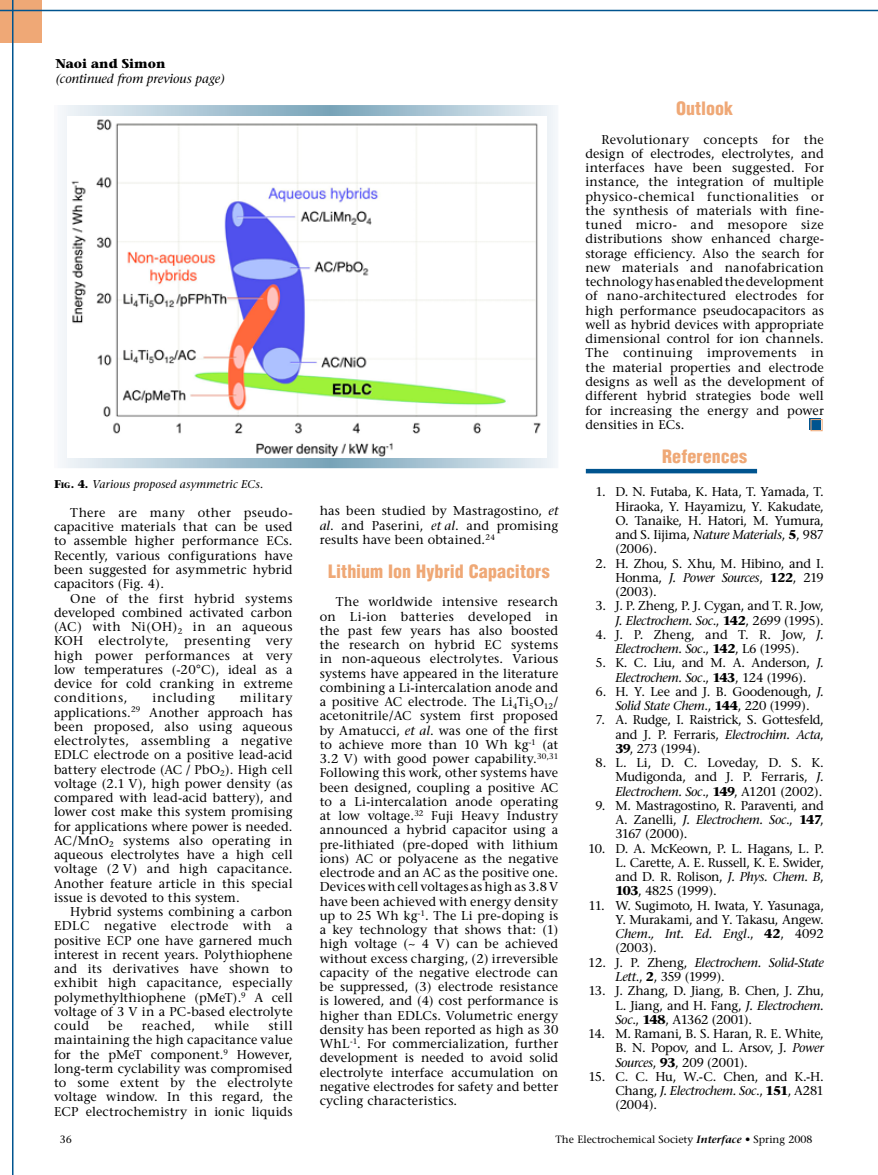
<style>
.page{position:relative;width:878px;height:1175px;background:#fff}
.page>*{position:absolute;margin:0;border:0;box-sizing:border-box;transform-origin:0 0}
.t1{font:900 condensed 18px "Helvetica";letter-spacing:.005em;color:#efa876}
.t2{font:12.75px/14.2px "Stone Serif";letter-spacing:-.005em;color:#000;text-align:justify}
.t3{font:12.75px/14.2px "Stone Serif";letter-spacing:-.025em;color:#000;text-align:right}
.t4{font:italic 12.75px/14.2px "Stone Serif";letter-spacing:-.02em;color:#000}
.t5{font:italic 12.75px "Stone Serif";color:#000}
.t6{font:700 12.75px "Stone Serif";color:#000}
.t7{font:12.75px "Stone Serif";letter-spacing:.055em;color:#000}
.t8{font:12.75px "Stone Serif";letter-spacing:.04em;color:#000}
.t9{font:italic 11.25px "Stone Serif";letter-spacing:.01em;color:#000}
.t10{font:10.5px "Stone Serif";color:#000}
.s1{font-weight:700;font-style:normal}
.s2{font-weight:700;font-style:normal;font-size:7.8px}
.s3{font-style:italic}
.s4{font-weight:700}
.s5{font-style:normal}
.s6{font-weight:600;font-style:italic}
</style>
<div class="page">
<div style="left:0;top:0;width:42px;height:42px;background:#efa876"></div>
<div style="left:809px;top:418px;width:11px;height:11px;background:#00548f"></div>
<div style="left:810px;top:419px;width:12px;height:12px;border:1px solid #efa876"></div>
<hr style="left:586px;top:469px;width:171px;height:4px;background:#00548f">
<svg style="left:60px;top:105px;width:497px;height:363px"></svg>
<img style="left:67px;top:116px;width:479px;height:342px">
<hr style="left:0;top:10px;width:878px;height:1px;background:#00548f">
<hr style="left:12px;top:0;width:2px;height:1174px;background:#00548f">
<p class="t6" style="left:56px;top:56px;width:111px">Naoi and Simon</p>
<p class="t5" style="left:56px;top:70px;width:170px">(continued from previous page)</p>
<p class="t9" style="left:54px;top:478px;width:211px"><span class="s1">F</span><span class="s2">ig</span><span class="s1">. 4.</span> Various proposed asymmetric ECs.</p>
<p class="t2" style="left:54px;top:505px;width:240px;text-indent:16px">There are many other pseudo&shy;capacitive materials that can be used to assemble higher performance ECs.<br>Recently, various configurations have been suggested for asymmetric hybrid capacitors (Fig. 4).</p>
<p class="t2" style="left:54px;top:591px;width:240px;text-indent:16px">One of the first hybrid systems developed combined activated carbon (AC) with Ni(OH)<sub>2</sub> in an aqueous KOH electrolyte, presenting very high power performances at very low temperatures (-20°C), ideal as a device for cold cranking in extreme conditions,</p>
<p class="t2" style="left:54px;top:690px;width:240px;text-indent:186px">military applications.<sup>29</sup> Another approach has been proposed, also using aqueous electrolytes, assembling a negative EDLC electrode on a positive lead-acid battery electrode (AC / PbO<sub>2</sub>). High cell voltage (2.1 V), high power density (as compared with lead-acid battery), and lower cost make this system promising for applications where power is needed.<br>AC/MnO<sub>2</sub> systems also operating in aqueous electrolytes have a high cell voltage (2 V) and high capacitance.<br>Another feature article in this special issue is devoted to this system.</p>
<p class="t2" style="left:54px;top:904px;width:240px;text-indent:16px">Hybrid systems combining a carbon EDLC negative electrode with a positive ECP one have garnered much interest in recent years. Polythiophene and its derivatives have shown to exhibit high capacitance, especially polymethylthiophene (pMeT).<sup>9</sup> A cell voltage of 3 V in a PC-based electrolyte could</p>
<p class="t7" style="left:152px;top:690px;width:64px">including</p>
<p class="t2" style="left:54px;top:1018px;width:240px;text-indent:214px">still maintaining the high capacitance value for the pMeT component.<sup>9</sup> However, long-term cyclability was compromised to some extent by the electrolyte voltage window. In this regard, the ECP electrochemistry in ionic liquids</p>
<p class="t2" style="left:108px;top:1018px;width:16px">be</p>
<p class="t8" style="left:142px;top:1017px;width:55px">reached,</p>
<p class="t2" style="left:214px;top:1018px;width:36px">while</p>
<p class="t2" style="left:320px;top:504px;width:240px">has been studied by Mastragostino, <span class="s3">et al</span>. and Paserini, <span class="s3">et al</span>. and promising results have been obtained.<sup>24</sup></p>
<h1 class="t1" style="left:328px;top:560px;width:223px">Lithium Ion Hybrid Capacitors</h1>
<p class="t2" style="left:320px;top:594px;width:240px;text-indent:16px">The worldwide intensive research on Li-ion batteries developed in the past few years has also boosted the research on hybrid EC systems in non-aqueous electrolytes. Various systems have appeared in the literature combining a Li-intercalation anode and a positive AC electrode. The Li<sub>4</sub>Ti<sub>5</sub>O<sub>12</sub>/ acetonitrile/AC system first proposed by Amatucci, <span class="s3">et al</span>. was one of the first to achieve more than 10 Wh kg<sup>-1</sup> (at 3.2 V) with good power capability.<sup>30,31<br></sup>Following this work, other systems have been designed, coupling a positive AC to a Li-intercalation anode operating at low voltage.<sup>32</sup> Fuji Heavy Industry announced a hybrid capacitor using a pre-lithiated (pre-doped with lithium ions) AC or polyacene as the negative electrode and an AC as the positive one.<br>Devices with cell voltages as high as 3.8 V have been achieved with energy density up to 25 Wh kg<sup>-1</sup>. The Li pre-doping is a key technology that shows that: (1) high voltage (~ 4 V) can be achieved without excess charging, (2) irreversible capacity of the negative electrode can be suppressed, (3) electrode resistance is lowered, and (4) cost performance is higher than EDLCs. Volumetric energy density has been reported as high as 30<br>WhL<sup>-1</sup>. For commercialization, further development is needed to avoid solid electrolyte interface accumulation on negative electrodes for safety and better cycling characteristics.</p>
<h1 class="t1" style="left:676px;top:97px;width:59px">Outlook</h1>
<p class="t2" style="left:585px;top:132px;width:240px;text-indent:16px">Revolutionary concepts for the design of electrodes, electrolytes, and interfaces have been suggested. For instance, the integration of multiple physico-chemical functionalities or the synthesis of materials with fine&shy;tuned micro- and mesopore size distributions show enhanced charge&shy;storage efficiency. Also the search for new materials and nanofabrication technology has enabled the development of nano-architectured electrodes for high performance pseudocapacitors as well as hybrid devices with appropriate dimensional control for ion channels.<br>The continuing improvements in the material properties and electrode designs as well as the development of different hybrid strategies bode well for increasing the energy and power densities in ECs.</p>
<h1 class="t1" style="left:662px;top:445px;width:87px">References</h1>
<p class="t2" style="left:615px;top:484px;width:210px;text-indent:-20px">1. D. N. Futaba, K. Hata, T. Yamada, T.<br>Hiraoka, Y. Hayamizu, Y. Kakudate, O. Tanaike, H. Hatori, M. Yumura, and S. Iijima, <span class="s3">Nature Materials</span>, <span class="s4">5</span>, 987 (2006).</p>
<p class="t2" style="left:615px;top:556px;width:210px;text-indent:-20px">2. H. Zhou, S. Xhu, M. Hibino, and I.<br>Honma, <span class="s3">J. Power Sources</span>, <span class="s4">122</span>, 219 (2003).</p>
<p class="t3" style="left:595px;top:598px;width:230px">3. J. P. Zheng, P. J. Cygan, and T. R. Jow,<br><span class="s3">J. Electrochem. Soc</span>., <span class="s4">142</span>, 2699 (1995).</p>
<p class="t2" style="left:595px;top:627px;width:230px;text-align:center">4. J. P. Zheng, and T. R. Jow, <span class="s3">J.<br>Electrochem. Soc</span>., <span class="s4">142</span>, L6 (1995).</p>
<p class="t2" style="left:595px;top:655px;width:230px;text-align:center">5. K. C. Liu, and M. A. Anderson, <span class="s3">J.<br>Electrochem. Soc</span>., <span class="s4">143</span>, 124 (1996).</p>
<p class="t2" style="left:595px;top:684px;width:230px;text-align:center">6. H. Y. Lee and J. B. Goodenough, <span class="s3">J.<br>Solid State Chem</span>., <span class="s4">144</span>, 220 (1999).</p>
<p class="t2" style="left:615px;top:712px;width:210px;text-indent:-20px">7. A. Rudge, I. Raistrick, S. Gottesfeld, and J. P. Ferraris, <span class="s3">Electrochim. Acta</span>, <span class="s4">39</span>, 273 (1994).</p>
<p class="t2" style="left:615px;top:755px;width:210px;text-indent:-20px">8. L. Li, D. C. Loveday, D. S. K.<br>Mudigonda, and J. P. Ferraris, <span class="s3">J.<br>Electrochem. Soc</span>., <span class="s4">149</span>, A1201 (2002).</p>
<p class="t2" style="left:615px;top:798px;width:210px;text-indent:-20px">9. M. Mastragostino, R. Paraventi, and A. Zanelli, <span class="s3">J. Electrochem. Soc</span>., <span class="s4">147</span>, 3167 (2000).</p>
<p class="t2" style="left:615px;top:841px;width:210px;text-indent:-27px">10. D. A. McKeown, P. L. Hagans, L. P.<br>L. Carette, A. E. Russell, K. E. Swider, and D. R. Rolison, <span class="s3">J. Phys. Chem. B</span>, <span class="s4">103</span>, 4825 (1999).</p>
<p class="t2" style="left:615px;top:898px;width:210px;text-indent:-27px">11. W. Sugimoto, H. Iwata, Y. Yasunaga, Y. Murakami, and Y. Takasu, Angew.<br><span class="s3">Chem., Int. Ed. Engl</span>., <span class="s4">42</span>, 4092 (2003).</p>
<p class="t4" style="left:615px;top:955px;width:210px;text-indent:-27px"><span class="s5">12. J. P. Zheng,</span> Electrochem. Solid-State<br>Lett<span class="s5">.,</span> <span class="s1">2</span><span class="s5">, 359 (1999).</span></p>
<p class="t2" style="left:615px;top:983px;width:210px;text-indent:-27px">13. J. Zhang, D. Jiang, B. Chen, J. Zhu, L. Jiang, and H. Fang, <span class="s3">J. Electrochem.<br>Soc</span>., <span class="s4">148</span>, A1362 (2001).</p>
<p class="t2" style="left:615px;top:1026px;width:210px;text-indent:-27px">14. M. Ramani, B. S. Haran, R. E. White, B. N. Popov, and L. Arsov, J<span class="s3">. Power Sources</span>, <span class="s4">93</span>, 209 (2001).</p>
<p class="t2" style="left:615px;top:1069px;width:210px;text-indent:-27px">15. C. C. Hu, W.-C. Chen, and K.-H.<br>Chang, <span class="s3">J. Electrochem. Soc</span>., <span class="s4">151</span>, A281 (2004).</p>
<p class="t10" style="left:60px;top:1132px;width:14px">36</p>
<p class="t10" style="left:555px;top:1132px;width:258px">The Electrochemical Society <span class="s6">Interface</span> • Spring 2008</p>
</div>
